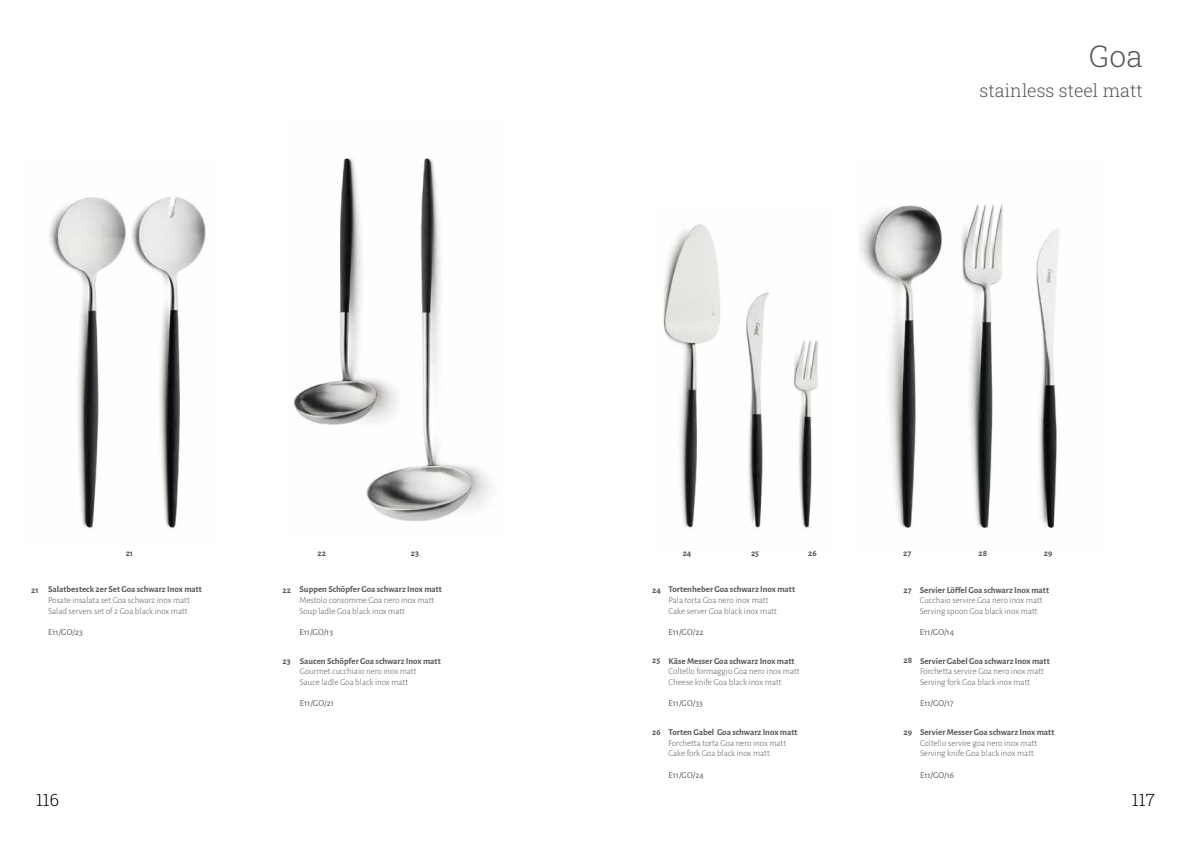
<style>
.page{position:relative;width:1191px;height:842px;background:#fff}
.page>*{position:absolute;margin:0;border:0;box-sizing:border-box;transform-origin:0 0}
.t1{font:300 30px "Roboto Slab";color:#58585a}
.t2{font:300 18px "Roboto Slab";color:#58585a}
.t3{font:300 17px "Roboto Slab";color:#000}
.t4{font:300 9px/10.8px "Alegreya Sans";color:#58585a}
.t5{font:700 9px "Alegreya Sans";color:#58585a}
.t6{font:9px "Alegreya Sans";color:#58585a}
</style>
<div class="page">
<img style="left:49px;top:197px;width:157px;height:332px">
<img style="left:294px;top:157px;width:196px;height:364px">
<img style="left:663px;top:224px;width:155px;height:305px">
<img style="left:860px;top:204px;width:200px;height:325px">
<h1 class="t1" style="left:1089px;top:36px;width:55px">Goa</h1>
<h2 class="t2" style="left:979px;top:79px;width:165px">stainless steel matt</h2>
<p class="t5" style="left:126px;top:547px;width:9px">21</p>
<p class="t5" style="left:317px;top:547px;width:10px">22</p>
<p class="t5" style="left:411px;top:547px;width:10px">23</p>
<p class="t5" style="left:682px;top:547px;width:10px">24</p>
<p class="t5" style="left:751px;top:547px;width:10px">25</p>
<p class="t5" style="left:808px;top:547px;width:10px">26</p>
<p class="t5" style="left:903px;top:547px;width:10px">27</p>
<p class="t5" style="left:978px;top:547px;width:10px">28</p>
<p class="t5" style="left:1044px;top:547px;width:10px">29</p>
<p class="t5" style="left:48px;top:583px;width:155px">Salatbesteck 2er Set Goa schwarz Inox matt</p>
<p class="t4" style="left:48px;top:594px;width:143px">Posate insalata set Goa schwarz inox matt<br>Salad servers set of 2 Goa black inox matt</p>
<p class="t6" style="left:48px;top:626px;width:36px">E11/GO/23</p>
<p class="t5" style="left:31px;top:583px;width:9px">21</p>
<p class="t5" style="left:282px;top:583px;width:10px">22</p>
<p class="t5" style="left:282px;top:655px;width:10px">23</p>
<p class="t5" style="left:299px;top:583px;width:144px">Suppen Schöpfer Goa schwarz Inox matt</p>
<p class="t4" style="left:299px;top:594px;width:136px">Mestolo consomme Goa nero inox matt<br>Soup ladle Goa black inox matt</p>
<p class="t6" style="left:299px;top:626px;width:35px">E11/GO/13</p>
<p class="t5" style="left:300px;top:654px;width:142px">Saucen Schöpfer Goa schwarz Inox matt</p>
<p class="t4" style="left:300px;top:665px;width:118px;line-height:10.5px">Gourmet cucchiaio nero inox matt<br>Sauce ladle Goa black inox matt</p>
<p class="t6" style="left:300px;top:697px;width:36px">E11/GO/21</p>
<p class="t5" style="left:668px;top:583px;width:128px">Tortenheber Goa schwarz Inox matt</p>
<p class="t4" style="left:668px;top:594px;width:110px">Pala torta Goa nero inox matt<br>Cake server Goa black inox matt</p>
<p class="t6" style="left:668px;top:626px;width:37px">E11/GO/22</p>
<p class="t5" style="left:668px;top:654px;width:127px">Käse Messer Goa schwarz Inox matt</p>
<p class="t4" style="left:668px;top:665px;width:133px">Coltello formaggio Goa nero inox matt<br>Cheese knife Goa black inox matt</p>
<p class="t6" style="left:668px;top:697px;width:36px">E11/GO/33</p>
<p class="t5" style="left:668px;top:725px;width:131px">Torten Gabel Goa schwarz Inox matt</p>
<p class="t4" style="left:668px;top:737px;width:119px">Forchetta torta Goa nero inox matt<br>Cake fork Goa black inox matt</p>
<p class="t6" style="left:668px;top:769px;width:37px">E11/GO/24</p>
<p class="t5" style="left:652px;top:583px;width:10px">24</p>
<p class="t5" style="left:652px;top:654px;width:10px">25</p>
<p class="t5" style="left:652px;top:726px;width:10px">26</p>
<p class="t5" style="left:903px;top:583px;width:10px">27</p>
<p class="t5" style="left:903px;top:654px;width:10px">28</p>
<p class="t5" style="left:903px;top:726px;width:10px">29</p>
<p class="t5" style="left:919px;top:583px;width:131px">Servier Löffel Goa schwarz Inox matt</p>
<p class="t4" style="left:919px;top:594px;width:124px">Cucchaio servire Goa nero inox matt<br>Serving spoon Goa black inox matt</p>
<p class="t6" style="left:919px;top:626px;width:36px">E11/GO/14</p>
<p class="t5" style="left:920px;top:654px;width:131px">Servier Gabel Goa schwarz Inox matt</p>
<p class="t4" style="left:920px;top:665px;width:125px">Forchetta servire Goa nero inox matt<br>Serving fork Goa black inox matt</p>
<p class="t6" style="left:920px;top:697px;width:35px">E11/GO/17</p>
<p class="t5" style="left:920px;top:725px;width:136px">Servier Messer Goa schwarz Inox matt</p>
<p class="t4" style="left:920px;top:737px;width:119px">Coltello servire goa nero inox matt<br>Serving knife Goa black inox matt</p>
<p class="t6" style="left:920px;top:769px;width:36px">E11/GO/16</p>
<h3 class="t3" style="left:36px;top:788px;width:25px">116</h3>
<h3 class="t3" style="left:1131px;top:788px;width:25px">117</h3>
</div>
